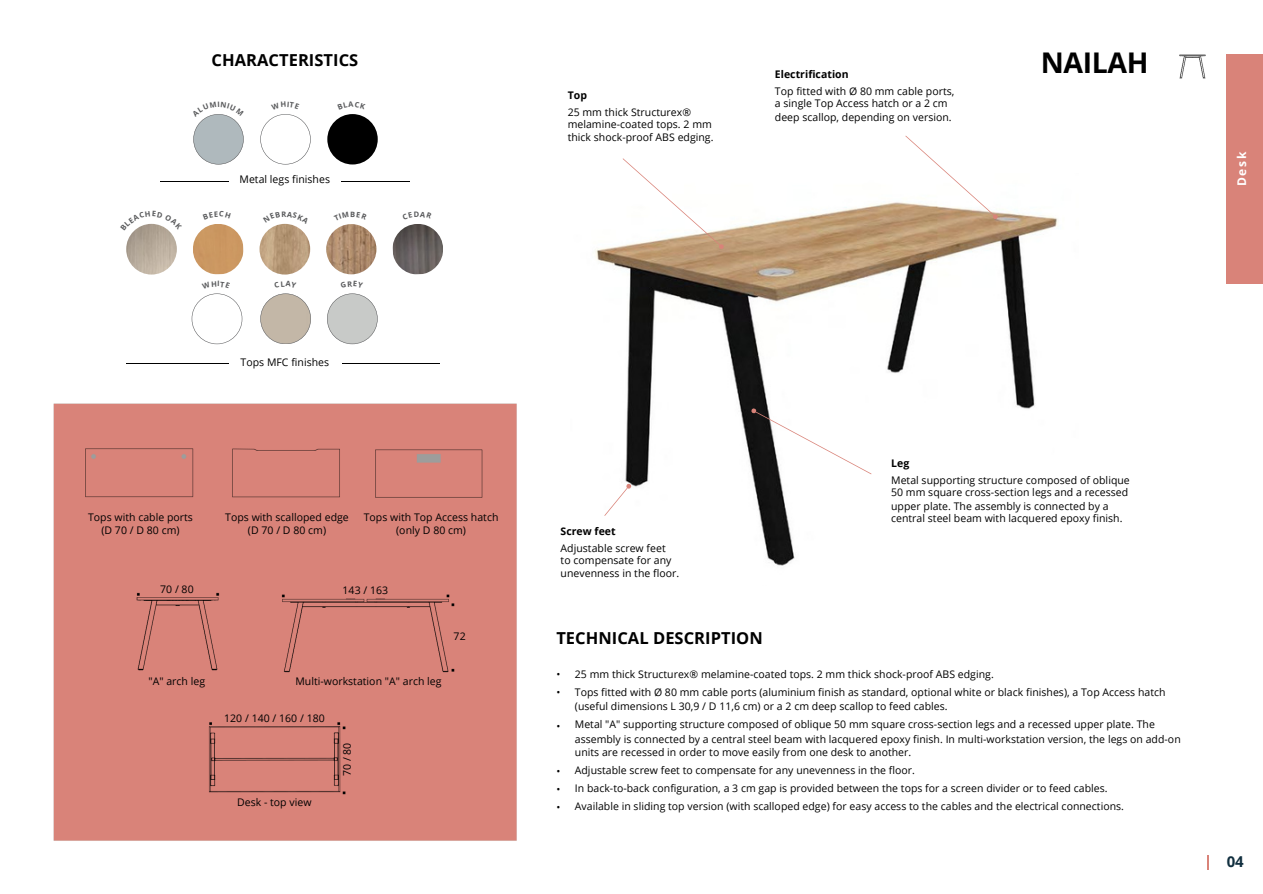
<style>
.page{position:relative;width:1263px;height:894px;background:#fff}
.page>*{position:absolute;margin:0;border:0;box-sizing:border-box;transform-origin:0 0}
.t1{font:700 28.5px "Open Sans";letter-spacing:-.01em;color:#000}
.t2{font:700 16.5px "Open Sans";letter-spacing:.005em;color:#000}
.t3{font:700 15px "Open Sans";color:#112f3f}
.t4{font:700 12px "Open Sans";color:#fff}
.t5{font:10.5px/12.3px "Open Sans";letter-spacing:.005em;color:#000;text-align:center}
.t6{font:700 10.5px "Open Sans";letter-spacing:.005em;color:#000}
</style>
<div class="page">
<img style="left:1179px;top:54px;width:27px;height:25px">
<svg style="left:1207px;top:855px;width:2px;height:14px"></svg>
<div style="left:1226px;top:54px;width:36px;height:230px;background:#d98379"></div>
<img style="left:595px;top:202px;width:463px;height:364px">
<hr style="left:160px;top:181px;width:68px;height:1px;background:#000">
<div style="left:327px;top:114px;width:51px;height:50px;background:#000;border-radius:50%"></div>
<hr style="left:341px;top:181px;width:69px;height:1px;background:#000">
<div style="left:53px;top:403px;width:464px;height:438px;background:#d98379"></div>
<svg style="left:604px;top:483px;width:27px;height:33px"></svg>
<svg style="left:623px;top:158px;width:101px;height:91px"></svg>
<svg style="left:751px;top:408px;width:120px;height:66px"></svg>
<svg style="left:905px;top:136px;width:93px;height:83px"></svg>
<hr style="left:127px;top:363px;width:102px;height:1px;background:#000">
<hr style="left:342px;top:363px;width:98px;height:1px;background:#000">
<img style="left:392px;top:224px;width:51px;height:50px">
<img style="left:126px;top:224px;width:51px;height:50px;border-radius:50%">
<img style="left:193px;top:224px;width:51px;height:50px">
<img style="left:260px;top:224px;width:50px;height:50px;border-radius:50%">
<img style="left:326px;top:224px;width:50px;height:50px;border-radius:50%">
<svg style="left:193px;top:114px;width:51px;height:50px"></svg>
<svg style="left:260px;top:114px;width:51px;height:50px"></svg>
<svg style="left:192px;top:293px;width:50px;height:51px"></svg>
<svg style="left:260px;top:293px;width:51px;height:51px"></svg>
<svg style="left:327px;top:293px;width:51px;height:51px"></svg>
<svg style="left:135px;top:223px;width:33px;height:7px"></svg>
<p class="t2" style="left:212px;top:49px;width:148px">CHARACTERISTICS</p>
<p class="t5" style="left:239px;top:173px;width:92px">Metal legs finishes</p>
<p class="t6" style="left:568px;top:87px;width:21px">Top</p>
<p class="t5" style="left:568px;top:105px;width:125px">25 mm thick Structurex®</p>
<p class="t5" style="left:568px;top:118px;width:146px">melamine-coated tops. 2 mm</p>
<p class="t5" style="left:568px;top:131px;width:147px">thick shock-proof ABS edging.</p>
<p class="t6" style="left:775px;top:67px;width:75px">Electrification</p>
<p class="t5" style="left:775px;top:84px;width:181px">Top fitted with Ø 80 mm cable ports,</p>
<p class="t5" style="left:775px;top:97px;width:174px">a single Top Access hatch or a 2 cm</p>
<p class="t5" style="left:775px;top:110px;width:178px">deep scallop, depending on version.</p>
<p class="t1" style="left:1041px;top:43px;width:109px">NAILAH</p>
<p class="t4" style="left:1233px;top:186px;width:36px;rotate:-90deg">Desk</p>
<p class="t5" style="left:241px;top:355px;width:90px">Tops MFC finishes</p>
<p class="t5" style="left:88px;top:511px;width:106px">Tops with cable ports (D 70 / D 80 cm)</p>
<p class="t5" style="left:225px;top:511px;width:125px">Tops with scalloped edge (D 70 / D 80 cm)</p>
<p class="t5" style="left:364px;top:511px;width:136px">Tops with Top Access hatch (only D 80 cm)</p>
<p class="t6" style="left:561px;top:523px;width:57px">Screw feet</p>
<p class="t5" style="left:561px;top:541px;width:107px">Adjustable screw feet</p>
<p class="t5" style="left:561px;top:553px;width:112px">to compensate for any</p>
<p class="t5" style="left:561px;top:567px;width:120px">unevenness in the floor.</p>
<p class="t6" style="left:891px;top:455px;width:20px">Leg</p>
<p class="t5" style="left:891px;top:473px;width:240px">Metal supporting structure composed of oblique</p>
<p class="t5" style="left:891px;top:485px;width:239px">50 mm square cross-section legs and a recessed</p>
<p class="t5" style="left:891px;top:499px;width:219px">upper plate. The assembly is connected by a</p>
<p class="t5" style="left:891px;top:511px;width:233px">central steel beam with lacquered epoxy finish.</p>
<p class="t5" style="left:160px;top:582px;width:35px">70 / 80</p>
<p class="t5" style="left:343px;top:583px;width:47px">143 / 163</p>
<p class="t5" style="left:454px;top:629px;width:14px">72</p>
<p class="t2" style="left:556px;top:626px;width:208px">TECHNICAL DESCRIPTION</p>
<p class="t5" style="left:148px;top:674px;width:58px">"A" arch leg</p>
<p class="t5" style="left:295px;top:674px;width:148px">Multi-workstation "A" arch leg</p>
<p class="t5" style="left:224px;top:711px;width:102px">120 / 140 / 160 / 180</p>
<p class="t5" style="left:237px;top:795px;width:76px">Desk - top view</p>
<p class="t5" style="left:341px;top:775px;width:35px;rotate:-90deg">70 / 80</p>
<p class="t5" style="left:556px;top:665px;width:5px;line-height:18px;text-align:left">• •</p>
<p class="t5" style="left:556px;top:720px;width:5px">•</p>
<p class="t5" style="left:556px;top:761px;width:5px;line-height:18px;text-align:justify">• • •</p>
<p class="t5" style="left:575px;top:668px;width:420px">25 mm thick Structurex® melamine-coated tops. 2 mm thick shock-proof ABS edging.</p>
<p class="t5" style="left:575px;top:686px;width:592px">Tops fitted with Ø 80 mm cable ports (aluminium finish as standard, optional white or black finishes), a Top Access hatch</p>
<p class="t5" style="left:575px;top:699px;width:374px">(useful dimensions L 30,9 / D 11,6 cm) or a 2 cm deep scallop to feed cables.</p>
<p class="t5" style="left:575px;top:717px;width:581px">Metal "A" supporting structure composed of oblique 50 mm square cross-section legs and a recessed upper plate. The</p>
<p class="t5" style="left:575px;top:732px;width:607px">assembly is connected by a central steel beam with lacquered epoxy finish. In multi-workstation version, the legs on add-on</p>
<p class="t5" style="left:575px;top:745px;width:338px">units are recessed in order to move easily from one desk to another.</p>
<p class="t5" style="left:575px;top:763px;width:342px">Adjustable screw feet to compensate for any unevenness in the floor.</p>
<p class="t5" style="left:575px;top:781px;width:534px">In back-to-back configuration, a 3 cm gap is provided between the tops for a screen divider or to feed cables.</p>
<p class="t5" style="left:575px;top:799px;width:551px">Available in sliding top version (with scalloped edge) for easy access to the cables and the electrical connections.</p>
<p class="t3" style="left:1227px;top:850px;width:18px">04</p>
</div>
